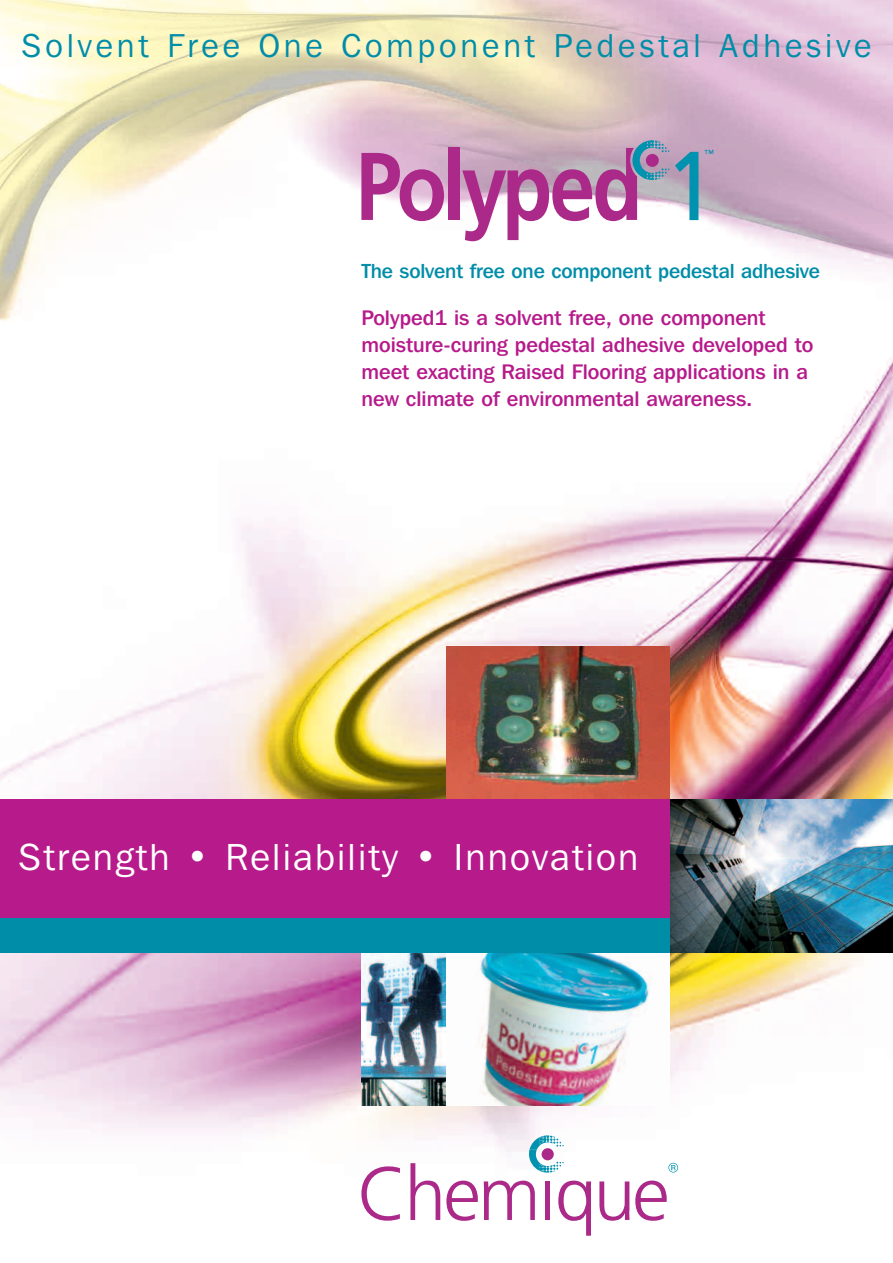
<style>
.page{position:relative;width:893px;height:1263px;background:#fff}
.page>*{position:absolute;margin:0;border:0;box-sizing:border-box;transform-origin:0 0}
.t1{font:37.5px "Franklin Gothic IT Cby BT";letter-spacing:.06em;color:#fff}
.t2{font:33px "Franklin Gothic IT Cby BT";letter-spacing:.12em;color:#008da8}
.t3{font:500 21px/27px "Franklin Gothic IT Cby BT";color:#b61a8b}
.t4{font:500 20.25px "Franklin Gothic IT Cby BT";letter-spacing:-.005em;color:#008da8}
</style>
<div class="page">
<img style="left:0;top:0;width:893px;height:1220px">
<svg style="left:361px;top:153px;width:83px;height:68px"></svg>
<div style="left:448px;top:148px;width:11px;height:72px;background:#ab2988"></div>
<svg style="left:462px;top:140px;width:207px;height:101px"></svg>
<svg style="left:704px;top:150px;width:9px;height:4px"></svg>
<svg style="left:675px;top:152px;width:23px;height:68px;background:#6fa9bd"></svg>
<img style="left:670px;top:799px;width:223px;height:153px">
<img style="left:361px;top:952px;width:85px;height:154px">
<img style="left:446px;top:952px;width:224px;height:154px">
<img style="left:446px;top:646px;width:224px;height:153px">
<svg style="left:361px;top:1166px;width:39px;height:55px"></svg>
<svg style="left:410px;top:1163px;width:30px;height:57px"></svg>
<svg style="left:446px;top:1180px;width:32px;height:41px"></svg>
<svg style="left:484px;top:1180px;width:51px;height:40px"></svg>
<div style="left:545px;top:1181px;width:5px;height:39px;background:#ab2988"></div>
<svg style="left:558px;top:1180px;width:33px;height:56px"></svg>
<svg style="left:599px;top:1180px;width:68px;height:41px"></svg>
<svg style="left:668px;top:1163px;width:10px;height:9px"></svg>
<svg style="left:529px;top:1135px;width:35px;height:38px"></svg>
<div style="left:542px;top:1148px;width:12px;height:12px;background:#ab2988;border-radius:50%"></div>
<div style="left:0;top:799px;width:670px;height:119px;background:#b61a8b"></div>
<div style="left:0;top:918px;width:670px;height:34px;background:#008da8"></div>
<h2 class="t2" style="left:22px;top:34px;width:851px">Solvent Free One Component Pedestal Adhesive</h2>
<p class="t4" style="left:361px;top:264px;width:460px">The solvent free one component pedestal adhesive</p>
<p class="t3" style="left:361px;top:306px;width:453px">Polyped1 is a solvent free, one component moisture-curing pedestal adhesive developed to meet exacting Raised Flooring applications in a new climate of environmental awareness.</p>
<h1 class="t1" style="left:19px;top:844px;width:621px">Strength • Reliability • Innovation</h1>
</div>
